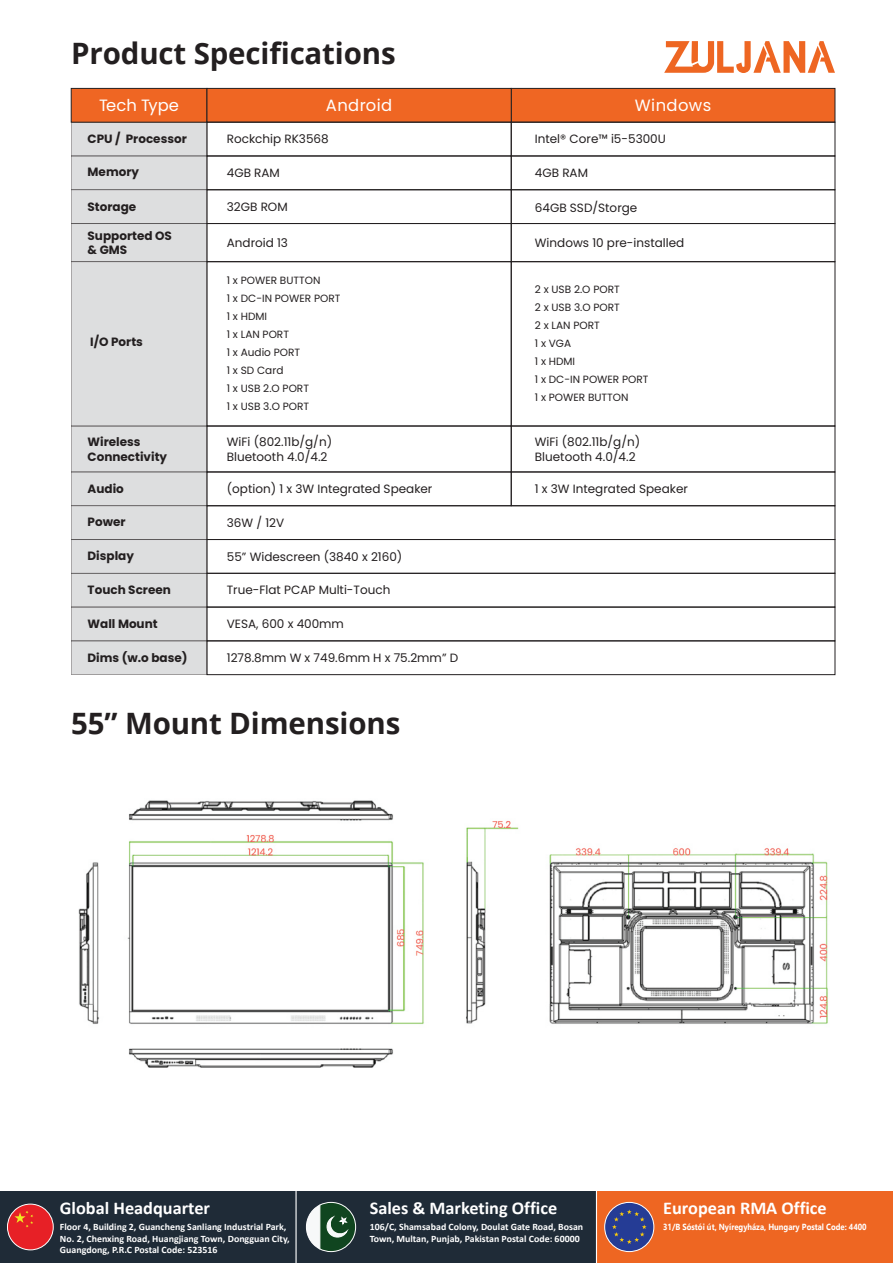
<style>
.page{position:relative;width:893px;height:1263px;background:#fff}
.page>*{position:absolute;margin:0;border:0;box-sizing:border-box;transform-origin:0 0}
.t1{font:700 29.4px "Open Sans";letter-spacing:-.005em;color:#231f20}
.t2{font:700 18px "Calibri";color:#fff}
.t3{font:16.35px "Poppins";letter-spacing:.025em;color:#fff}
.t4{font:16.35px "Poppins";color:#fff}
.t5{font:12px/15px "Poppins";color:#231f20}
.t6{font:700 12px/14.4px "Poppins";color:#231f20}
.t7{font:10.5px/18px "Poppins";color:#231f20}
.t8{font:700 9.75px/11.7px "Calibri";color:#fff}
.t9{font:700 8.85px "Gadugi";color:#fff;scale:.87 1}
</style>
<div class="page">
<div style="left:71px;top:122px;width:136px;height:34px;background:#dddedf;border:1px solid #231f20"></div>
<div style="left:71px;top:156px;width:136px;height:34px;background:#dddedf"></div>
<div style="left:71px;top:190px;width:136px;height:34px;background:#dddedf"></div>
<div style="left:71px;top:223px;width:136px;height:39px;background:#dddedf"></div>
<div style="left:71px;top:426px;width:136px;height:46px;background:#dddedf"></div>
<div style="left:71px;top:261px;width:136px;height:165px;background:#dddedf"></div>
<div style="left:71px;top:472px;width:136px;height:34px;background:#dddedf"></div>
<div style="left:71px;top:505px;width:136px;height:35px;background:#dddedf"></div>
<div style="left:71px;top:539px;width:136px;height:34px;background:#dddedf;border:1px solid #231f20"></div>
<div style="left:71px;top:573px;width:136px;height:34px;background:#dddedf"></div>
<div style="left:71px;top:607px;width:136px;height:34px;background:#dddedf"></div>
<div style="left:71px;top:641px;width:136px;height:34px;background:#dddedf"></div>
<div style="left:71px;top:88px;width:136px;height:34px;background:#ef6623;border:1px solid #231f20"></div>
<div style="left:511px;top:88px;width:324px;height:34px;background:#ef6623;border:1px solid #231f20"></div>
<div style="left:207px;top:88px;width:304px;height:34px;background:#ef6623;border:1px solid #231f20"></div>
<div style="left:511px;top:122px;width:324px;height:34px;border:1px solid #231f20"></div>
<div style="left:207px;top:122px;width:304px;height:34px;border:1px solid #231f20"></div>
<div style="left:511px;top:156px;width:324px;height:34px;border:1px solid #231f20"></div>
<div style="left:207px;top:156px;width:304px;height:34px;border:1px solid #231f20"></div>
<div style="left:511px;top:223px;width:324px;height:39px;border:1px solid #231f20"></div>
<div style="left:207px;top:223px;width:304px;height:39px;border:1px solid #231f20"></div>
<div style="left:511px;top:426px;width:324px;height:46px;border:1px solid #231f20"></div>
<div style="left:207px;top:426px;width:304px;height:46px;border:1px solid #231f20"></div>
<div style="left:511px;top:261px;width:324px;height:165px;border:1px solid #231f20"></div>
<div style="left:207px;top:261px;width:304px;height:165px;border:1px solid #231f20"></div>
<div style="left:207px;top:505px;width:628px;height:35px;border:1px solid #231f20"></div>
<div style="left:207px;top:539px;width:628px;height:34px;border:1px solid #231f20"></div>
<div style="left:207px;top:573px;width:628px;height:34px;border:1px solid #231f20"></div>
<div style="left:207px;top:607px;width:628px;height:34px;border:1px solid #231f20"></div>
<div style="left:207px;top:641px;width:628px;height:34px;border:1px solid #231f20"></div>
<div style="left:0;top:1191px;width:296px;height:72px;background:#1f2b37"></div>
<div style="left:297px;top:1191px;width:299px;height:72px;background:#1f2b37"></div>
<div style="left:597px;top:1191px;width:296px;height:72px;background:#e62"></div>
<svg style="left:306px;top:1202px;width:50px;height:50px"></svg>
<svg style="left:7px;top:1204px;width:47px;height:46px"></svg>
<svg style="left:604px;top:1202px;width:50px;height:50px"></svg>
<hr style="left:295px;top:1191px;width:2px;height:72px;background:#fff">
<svg style="left:664px;top:41px;width:171px;height:32px"></svg>
<img style="left:78px;top:800px;width:750px;height:268px">
<h1 class="t1" style="left:71px;top:33px;width:326px">Product Specifications</h1>
<h3 class="t4" style="left:99px;top:96px;width:81px">Tech Type</h3>
<h3 class="t3" style="left:326px;top:96px;width:68px">Android</h3>
<h3 class="t3" style="left:635px;top:96px;width:78px">Windows</h3>
<p class="t6" style="left:88px;top:132px;width:101px">CPU / Processor</p>
<p class="t5" style="left:535px;top:131px;width:133px">Intel® Core™ i5-5300U</p>
<p class="t6" style="left:88px;top:165px;width:53px">Memory</p>
<p class="t5" style="left:535px;top:165px;width:55px">4GB RAM</p>
<p class="t5" style="left:227px;top:131px;width:103px">Rockchip RK3568</p>
<p class="t5" style="left:227px;top:165px;width:55px">4GB RAM</p>
<p class="t5" style="left:227px;top:199px;width:62px">32GB ROM</p>
<p class="t5" style="left:227px;top:236px;width:63px">Android 13</p>
<p class="t6" style="left:88px;top:199px;width:50px">Storage</p>
<p class="t5" style="left:535px;top:200px;width:104px">64GB SSD/Storge</p>
<p class="t6" style="left:88px;top:229px;width:86px">Supported OS &amp; GMS</p>
<p class="t5" style="left:535px;top:236px;width:151px">Windows 10 pre-installed</p>
<p class="t6" style="left:90px;top:335px;width:54px">I/O Ports</p>
<p class="t7" style="left:227px;top:271px;width:115px">1 x POWER BUTTON<br>1 x DC-IN POWER PORT<br>1 x HDMI<br>1 x LAN PORT<br>1 x Audio PORT<br>1 x SD Card<br>1 x USB 2.O PORT<br>1 x USB 3.O PORT</p>
<p class="t7" style="left:535px;top:280px;width:115px">2 x USB 2.O PORT<br>2 x USB 3.O PORT<br>2 x LAN PORT<br>1 x VGA<br>1 x HDMI<br>1 x DC-IN POWER PORT<br>1 x POWER BUTTON</p>
<p class="t6" style="left:88px;top:434px;width:81px;line-height:15px">Wireless<br>Connectivity</p>
<p class="t5" style="left:535px;top:435px;width:107px">WiFi (802.11b/g/n)<br>Bluetooth 4.0/4.2</p>
<p class="t5" style="left:227px;top:435px;width:107px">WiFi (802.11b/g/n)<br>Bluetooth 4.0/4.2</p>
<p class="t5" style="left:227px;top:482px;width:207px">(option) 1 x 3W Integrated Speaker</p>
<p class="t5" style="left:227px;top:515px;width:59px">36W / 12V</p>
<p class="t5" style="left:227px;top:549px;width:177px">55” Widescreen (3840 x 2160)</p>
<p class="t5" style="left:227px;top:583px;width:165px">True-Flat PCAP Multi-Touch</p>
<p class="t5" style="left:227px;top:616px;width:119px">VESA, 600 x 400mm</p>
<p class="t5" style="left:227px;top:650px;width:233px">1278.8mm W x 749.6mm H x 75.2mm” D</p>
<p class="t6" style="left:88px;top:481px;width:38px">Audio</p>
<p class="t6" style="left:88px;top:515px;width:40px">Power</p>
<p class="t6" style="left:88px;top:548px;width:48px">Display</p>
<p class="t6" style="left:88px;top:583px;width:85px">Touch Screen</p>
<p class="t6" style="left:88px;top:617px;width:72px">Wall Mount</p>
<p class="t6" style="left:88px;top:651px;width:102px">Dims (w.o base)</p>
<p class="t5" style="left:535px;top:481px;width:155px">1 x 3W Integrated Speaker</p>
<h1 class="t1" style="left:71px;top:702px;width:331px">55” Mount Dimensions</h1>
<h2 class="t2" style="left:60px;top:1195px;width:152px">Global Headquarter</h2>
<p class="t8" style="left:60px;top:1221px;width:231px">Floor 4, Building 2, Guancheng Sanliang Industrial Park,<br>No. 2, Chenxing Road, Huangjiang Town, Dongguan City,<br>Guangdong, P.R.C Postal Code: 523516</p>
<h2 class="t2" style="left:370px;top:1195px;width:189px">Sales &amp; Marketing Office</h2>
<p class="t8" style="left:370px;top:1221px;width:215px">106/C, Shamsabad Colony, Doulat Gate Road, Bosan<br>Town, Multan, Punjab, Pakistan Postal Code: 60000</p>
<h2 class="t2" style="left:663px;top:1195px;width:165px">European RMA Office</h2>
<p class="t9" style="left:663px;top:1221px;width:236px">31/B Sóstói út, Nyíregyháza, Hungary Postal Code: 4400</p>
</div>
